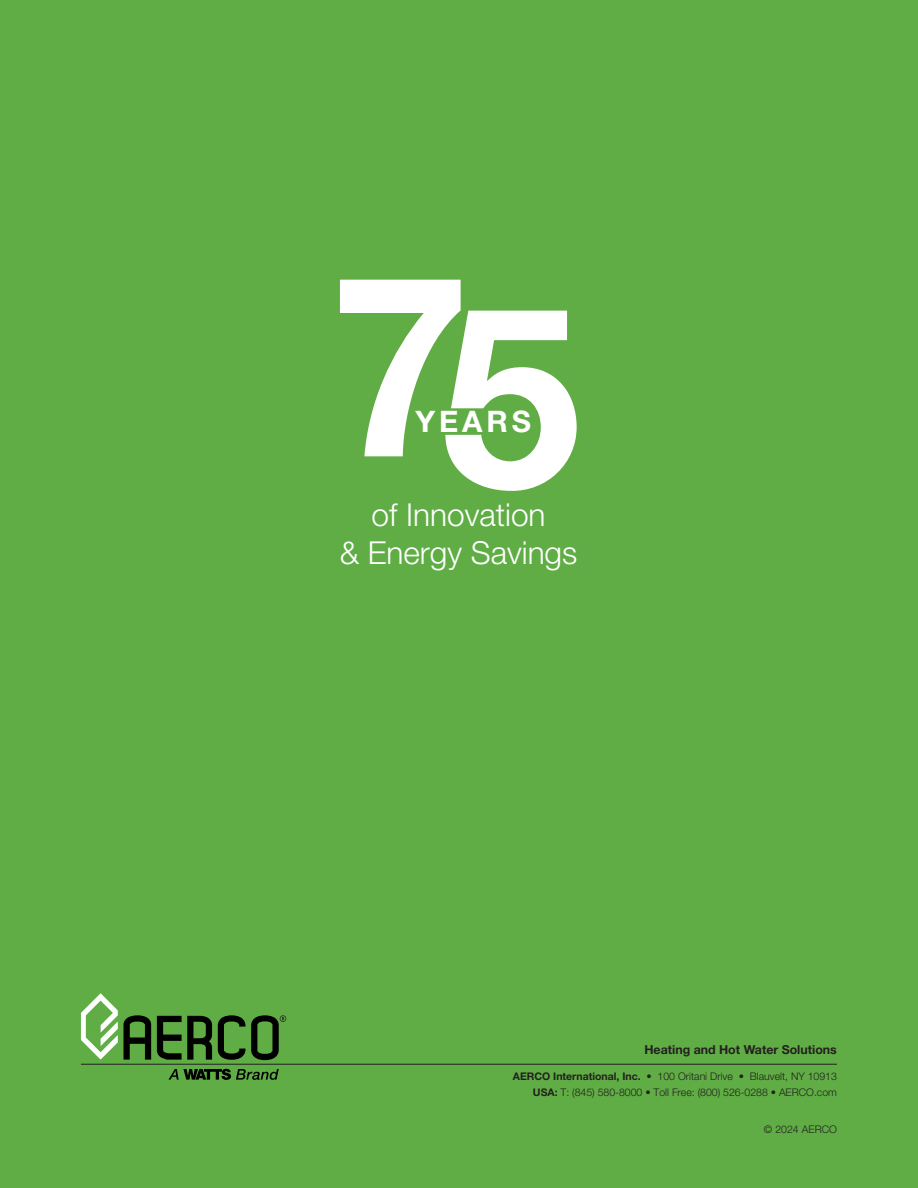
<style>
.page{position:relative;width:918px;height:1188px;background:#60ad45}
.page>*{position:absolute;margin:0;border:0;box-sizing:border-box;transform-origin:0 0}
.t1{font:300 31.65px/38px "Helvetica Neue LT Std";color:#fff;text-align:center}
.t2{font:700 29.7px "Helvetica Neue LT Std";letter-spacing:.13em;color:#fff}
.t3{font:700 12.3px "Helvetica Neue LT Std";color:#231f20}
.body{font:300 10.5px "Helvetica Neue LT Std";color:#231f20}
.s1{font-weight:700}
</style>
<div class="page">
<hr style="left:81px;top:1064px;width:756px;height:1px;background:#231f20">
<svg style="left:81px;top:993px;width:37px;height:67px"></svg>
<svg style="left:124px;top:1015px;width:27px;height:45px"></svg>
<svg style="left:157px;top:1016px;width:55px;height:44px"></svg>
<svg style="left:218px;top:1015px;width:68px;height:45px"></svg>
<svg style="left:169px;top:1069px;width:110px;height:11px"></svg>
<svg style="left:340px;top:280px;width:237px;height:211px"></svg>
<p class="t2" style="left:416px;top:403px;width:117px">YEARS</p>
<p class="t1" style="left:340px;top:495px;width:239px">of Innovation<br>&amp; Energy Savings</p>
<p class="t3" style="left:644px;top:1042px;width:194px">Heating and Hot Water Solutions</p>
<p class="body" style="left:513px;top:1070px;width:326px"><span class="s1">AERCO International, Inc.</span> • 100 Oritani Drive • Blauvelt, NY 10913</p>
<p class="body" style="left:533px;top:1086px;width:306px"><span class="s1">USA:</span> T: (845) 580-8000 • Toll Free: (800) 526-0288 • AERCO.com</p>
<p class="body" style="left:764px;top:1123px;width:75px">© 2024 AERCO</p>
</div>
